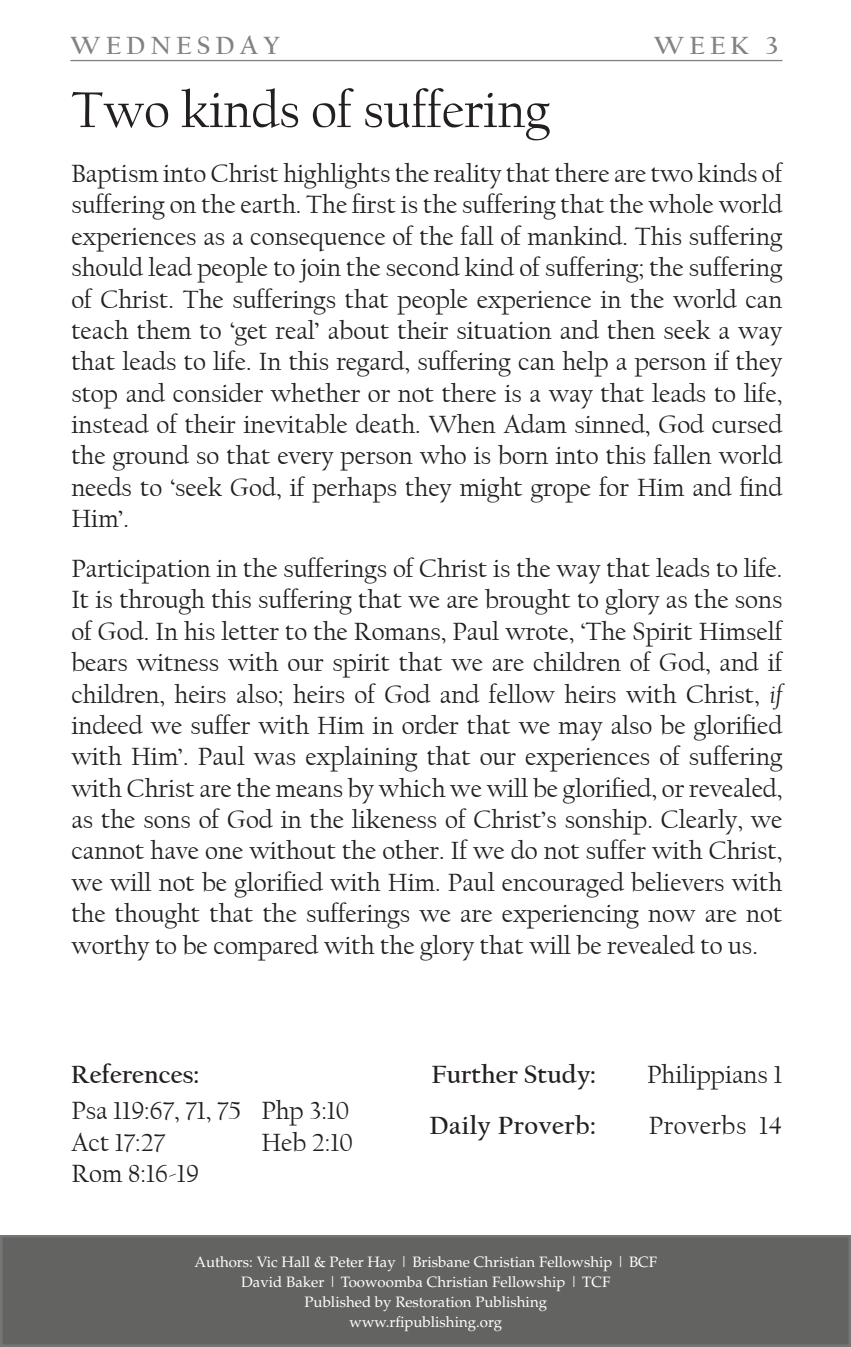
<style>
.page{position:relative;width:851px;height:1347px;background:#fff}
.page>*{position:absolute;margin:0;border:0;box-sizing:border-box;transform-origin:0 0}
.t1{font:52.25px "Californian FB";color:#231f20}
.t2{font:26.25px/31.5px "Californian FB";color:#231f20}
.t3{font:700 26.25px/51px "Californian FB";color:#231f20}
.t4{font:700 26.25px "Californian FB";letter-spacing:.2em;color:#808285}
.t5{font:26.25px "Californian FB";letter-spacing:.02em;color:#231f20}
.t6{font:15px/20px "Palatino";color:#fff;text-align:center}
.s1{font-style:italic}
</style>
<div class="page">
<div style="left:1px;top:1236px;width:848px;height:109px;background:#636462"></div>
<svg style="left:0;top:1235px;width:1px;height:111px"></svg>
<hr style="left:70px;top:60px;width:712px;height:1px;background:#808285">
<p class="t4" style="left:70px;top:31px;width:211px">WEDNESDAY</p>
<p class="t4" style="left:654px;top:31px;width:125px">WEEK 3</p>
<h1 class="t1" style="left:71px;top:81px;width:480px">Two kinds of suffering</h1>
<p class="t2" style="left:71px;top:158px;width:712px;text-align:justify">Baptism into Christ highlights the reality that there are two kinds of suffering on the earth. The first is the suffering that the whole world experiences as a consequence of the fall of mankind. This suffering should lead people to join the second kind of suffering; the suffering of Christ. The sufferings that people experience in the world can teach them to ‘get real’ about their situation and then seek a way that leads to life. In this regard, suffering can help a person if they stop and consider whether or not there is a way that leads to life, instead of their inevitable death. When Adam sinned, God cursed the ground so that every person who is born into this fallen world needs to ‘seek God, if perhaps they might grope for Him and find Him’.</p>
<p class="t2" style="left:71px;top:553px;width:712px;text-align:justify">Participation in the sufferings of Christ is the way that leads to life.<br>It is through this suffering that we are brought to glory as the sons of God. In his letter to the Romans, Paul wrote, ‘The Spirit Himself bears witness with our spirit that we are children of God, and if children, heirs also; heirs of God and fellow heirs with Christ, <span class="s1">if </span>indeed we suffer with Him in order that we may also be glorified with Him’. Paul was explaining that our experiences of suffering with Christ are the means by which we will be glorified, or revealed, as the sons of God in the likeness of Christ’s sonship. Clearly, we cannot have one without the other. If we do not suffer with Christ, we will not be glorified with Him. Paul encouraged believers with the thought that the sufferings we are experiencing now are not worthy to be compared with the glory that will be revealed to us.</p>
<p class="t3" style="left:71px;top:1049px;width:130px">References:</p>
<p class="t3" style="left:429px;top:1049px;width:168px">Further Study:<br>Daily Proverb:</p>
<p class="t2" style="left:647px;top:1058px;width:137px">Philippians 1</p>
<p class="t2" style="left:71px;top:1095px;width:171px">Psa 119:67, 71, 75<br>Act 17:27<br>Rom 8:16-19</p>
<p class="t2" style="left:261px;top:1095px;width:93px">Php 3:10<br>Heb 2:10</p>
<p class="t5" style="left:648px;top:1110px;width:135px">Proverbs 14</p>
<p class="t6" style="left:194px;top:1251px;width:464px">Authors: Vic Hall &amp; Peter Hay | Brisbane Christian Fellowship | BCF David Baker | Toowoomba Christian Fellowship | TCF<br>Published by Restoration Publishing<br>www.rfipublishing.org</p>
</div>
